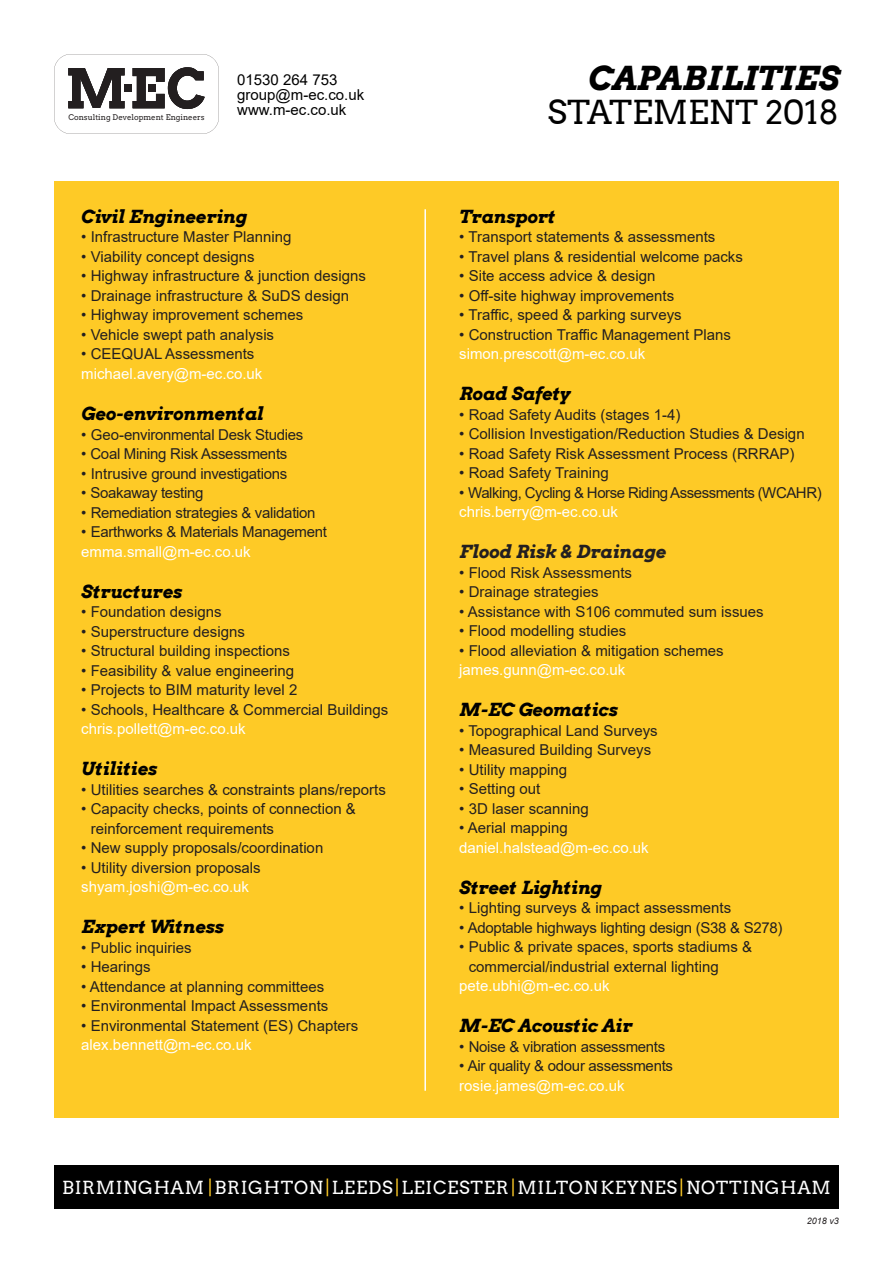
<style>
.page{position:relative;width:893px;height:1263px;background:#fff}
.page>*{position:absolute;margin:0;border:0;box-sizing:border-box;transform-origin:0 0}
.t1{font:33px "Arvo";color:#000}
.t2{font:italic 700 33px "Arvo";color:#000}
.t3{font:italic 700 18px "Arvo";color:#000}
.t4{font:18px "Arvo";letter-spacing:.04em;color:#fff}
.t5{font:italic 700 18px "Arvo";color:#231f20}
.t6{font:15px/19.5px "Arial";color:#231f20}
.t7{font:15px "Arial";letter-spacing:-.02em;color:#231f20}
.t8{font:15px "Arial";color:#fff}
.t9{font:15px "Arial";letter-spacing:-.03em;color:#231f20}
.t10{font:15px/15px "Arial";color:#000}
.t11{font:italic 9px "Arial";color:#231f20}
.t12{font:7.8px "Arvo";color:#231f20}
.s1{color:#feca26}
</style>
<div class="page">
<svg style="left:54px;top:54px;width:165px;height:80px"></svg>
<div style="left:54px;top:1165px;width:785px;height:44px;background:#000"></div>
<div style="left:54px;top:182px;width:785px;height:936px;background:#feca26"></div>
<hr style="left:424px;top:209px;width:2px;height:882px;background:#fff">
<p class="t12" style="left:68px;top:113px;width:138px">Consulting Development Engineers</p>
<p class="t10" style="left:237px;top:72px;width:128px">01530 264 753 group@m-ec.co.uk www.m-ec.co.uk</p>
<h1 class="t2" style="left:588px;top:57px;width:252px">CAPABILITIES</h1>
<h1 class="t1" style="left:548px;top:92px;width:293px">STATEMENT 2018</h1>
<p class="t3" style="left:81px;top:205px;width:167px">Civil Engineering</p>
<p class="t6" style="left:81px;top:227px;width:212px">• Infrastructure Master Planning</p>
<p class="t6" style="left:81px;top:247px;width:175px">• Viability concept designs</p>
<p class="t6" style="left:81px;top:266px;width:286px">• Highway infrastructure &amp; junction designs</p>
<p class="t6" style="left:81px;top:286px;width:269px">• Drainage infrastructure &amp; SuDS design</p>
<p class="t6" style="left:81px;top:305px;width:223px">• Highway improvement schemes</p>
<p class="t6" style="left:81px;top:325px;width:194px">• Vehicle swept path analysis</p>
<p class="t6" style="left:81px;top:344px;width:175px">• CEEQUAL Assessments</p>
<p class="t8" style="left:81px;top:363px;width:183px">michael.avery@m-ec.co.uk</p>
<p class="t3" style="left:81px;top:402px;width:184px">Geo-environmental</p>
<p class="t7" style="left:81px;top:424px;width:224px">• Geo-environmental Desk Studies</p>
<p class="t7" style="left:81px;top:443px;width:208px">• Coal Mining Risk Assessments</p>
<p class="t7" style="left:81px;top:463px;width:208px">• Intrusive ground investigations</p>
<p class="t7" style="left:81px;top:482px;width:124px">• Soakaway testing</p>
<p class="t7" style="left:81px;top:502px;width:236px">• Remediation strategies &amp; validation</p>
<p class="t7" style="left:81px;top:521px;width:247px">• Earthworks &amp; Materials Management</p>
<p class="t8" style="left:81px;top:541px;width:171px">emma.small@m-ec.co.uk</p>
<p class="t3" style="left:81px;top:580px;width:102px">Structures</p>
<p class="t6" style="left:81px;top:602px;width:142px">• Foundation designs</p>
<p class="t6" style="left:81px;top:621px;width:165px">• Superstructure designs</p>
<p class="t6" style="left:81px;top:641px;width:210px">• Structural building inspections</p>
<p class="t6" style="left:81px;top:660px;width:214px">• Feasibility &amp; value engineering</p>
<p class="t6" style="left:81px;top:680px;width:218px">• Projects to BIM maturity level 2</p>
<p class="t6" style="left:81px;top:699px;width:309px">• Schools, Healthcare &amp; Commercial Buildings</p>
<p class="t8" style="left:81px;top:718px;width:166px">chris.pollett@m-ec.co.uk</p>
<p class="t3" style="left:81px;top:758px;width:77px">Utilities</p>
<p class="t6" style="left:81px;top:779px;width:306px">• Utilities searches &amp; constraints plans/reports</p>
<p class="t6" style="left:91px;top:799px;width:267px;text-indent:-9px">• Capacity checks, points of connection &amp; reinforcement requirements</p>
<p class="t6" style="left:81px;top:838px;width:244px">• New supply proposals/coordination</p>
<p class="t6" style="left:81px;top:857px;width:181px">• Utility diversion proposals</p>
<p class="t8" style="left:81px;top:876px;width:169px">shyam.joshi@m-ec.co.uk</p>
<p class="t3" style="left:81px;top:916px;width:144px">Expert Witness</p>
<p class="t6" style="left:81px;top:938px;width:112px">• Public inquiries</p>
<p class="t6" style="left:81px;top:957px;width:71px">• Hearings</p>
<p class="t6" style="left:81px;top:977px;width:244px">• Attendance at planning committees</p>
<p class="t6" style="left:81px;top:996px;width:249px">• Environmental Impact Assessments</p>
<p class="t6" style="left:81px;top:1016px;width:279px">• Environmental Statement (ES) Chapters</p>
<p class="t8" style="left:81px;top:1035px;width:172px">alex.bennett@m-ec.co.uk</p>
<p class="t3" style="left:459px;top:205px;width:98px">Transport</p>
<p class="t6" style="left:459px;top:227px;width:258px">• Transport statements &amp; assessments</p>
<p class="t6" style="left:459px;top:247px;width:285px">• Travel plans &amp; residential welcome packs</p>
<p class="t6" style="left:459px;top:266px;width:198px">• Site access advice &amp; design</p>
<p class="t6" style="left:459px;top:286px;width:216px">• Off-site highway improvements</p>
<p class="t6" style="left:459px;top:305px;width:224px">• Traffic, speed &amp; parking surveys</p>
<p class="t6" style="left:459px;top:325px;width:273px">• Construction Traffic Management Plans</p>
<p class="t8" style="left:459px;top:344px;width:188px">simon.prescott@m-ec.co.uk</p>
<p class="t3" style="left:459px;top:383px;width:112px">Road Safety</p>
<p class="t6" style="left:459px;top:405px;width:223px">• Road Safety Audits (stages 1-4)</p>
<p class="t6" style="left:459px;top:424px;width:347px">• Collision Investigation/Reduction Studies &amp; Design</p>
<p class="t6" style="left:459px;top:444px;width:337px">• Road Safety Risk Assessment Process (RRRAP)</p>
<p class="t6" style="left:459px;top:463px;width:151px">• Road Safety Training</p>
<p class="t9" style="left:459px;top:482px;width:364px">• Walking, Cycling &amp; Horse Riding Assessments (WCAHR)</p>
<p class="t8" style="left:459px;top:502px;width:160px">chris.berry@m-ec.co.uk</p>
<p class="t5" style="left:459px;top:541px;width:208px">Flood Risk &amp; Drainage</p>
<p class="t6" style="left:459px;top:563px;width:174px">• Flood Risk Assessments</p>
<p class="t6" style="left:459px;top:582px;width:141px">• Drainage strategies</p>
<p class="t6" style="left:459px;top:602px;width:306px">• Assistance with S106 commuted sum issues</p>
<p class="t6" style="left:459px;top:621px;width:168px">• Flood modelling studies</p>
<p class="t6" style="left:459px;top:641px;width:266px">• Flood alleviation &amp; mitigation schemes</p>
<p class="t8" style="left:459px;top:660px;width:168px">james.gunn@m-ec.co.uk</p>
<p class="t3" style="left:459px;top:699px;width:160px">M-EC Geomatics</p>
<p class="t6" style="left:459px;top:721px;width:200px">• Topographical Land Surveys</p>
<p class="t6" style="left:459px;top:740px;width:193px">• Measured Building Surveys</p>
<p class="t6" style="left:459px;top:760px;width:109px">• Utility mapping</p>
<p class="t6" style="left:459px;top:779px;width:83px">• Setting out</p>
<p class="t6" style="left:459px;top:799px;width:131px">• 3D laser scanning</p>
<p class="t6" style="left:459px;top:818px;width:110px">• Aerial mapping</p>
<p class="t8" style="left:459px;top:837px;width:191px">daniel.halstead@m-ec.co.uk</p>
<p class="t3" style="left:459px;top:876px;width:144px">Street Lighting</p>
<p class="t6" style="left:459px;top:898px;width:274px">• Lighting surveys &amp; impact assessments</p>
<p class="t7" style="left:459px;top:917px;width:325px">• Adoptable highways lighting design (S38 &amp; S278)</p>
<p class="t6" style="left:469px;top:937px;width:285px;text-indent:-9px">• Public &amp; private spaces, sports stadiums &amp; commercial/industrial external lighting</p>
<p class="t8" style="left:459px;top:976px;width:152px">pete.ubhi@m-ec.co.uk</p>
<p class="t3" style="left:459px;top:1015px;width:174px">M-EC Acoustic Air</p>
<p class="t7" style="left:459px;top:1036px;width:208px">• Noise &amp; vibration assessments</p>
<p class="t7" style="left:459px;top:1056px;width:215px">• Air quality &amp; odour assessments</p>
<p class="t8" style="left:459px;top:1075px;width:167px">rosie.james@m-ec.co.uk</p>
<p class="t4" style="left:62px;top:1176px;width:770px">BIRMINGHAM <span class="s1">|</span> BRIGHTON <span class="s1">|</span> LEEDS <span class="s1">|</span> LEICESTER <span class="s1">|</span> MILTON KEYNES <span class="s1">|</span> NOTTINGHAM</p>
<p class="t11" style="left:807px;top:1215px;width:34px">2018 v3</p>
</div>
